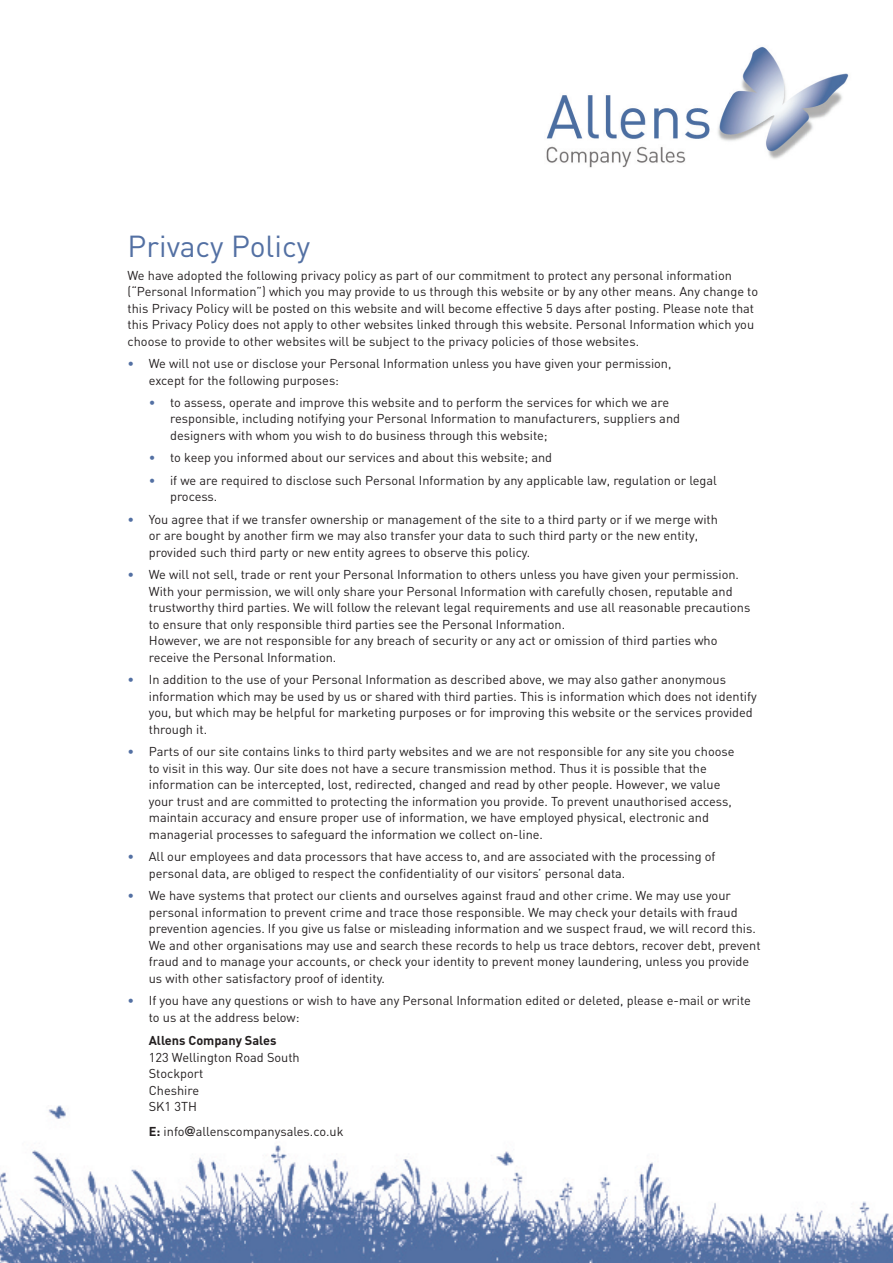
<style>
.page{position:relative;width:893px;height:1263px;background:#fff}
.page>*{position:absolute;margin:0;border:0;box-sizing:border-box;transform-origin:0 0}
.t1{font:30px "DIN";color:#5370a3}
.t2{font:12.75px/16.5px "DIN";color:#231f20}
.t3{font:700 12.75px "DIN";color:#231f20}
.s1{color:#5370a3}
.s2{font-weight:700}
.s3{font-family:"Futura";font-weight:500}
</style>
<div class="page">
<img style="left:0;top:1105px;width:893px;height:158px">
<img style="left:546px;top:46px;width:303px;height:122px">
<h1 class="t1" style="left:128px;top:229px;width:184px">Privacy Policy</h1>
<p class="t2" style="left:128px;top:267px;width:632px">We have adopted the following privacy policy as part of our commitment to protect any personal information (“Personal Information”) which you may provide to us through this website or by any other means. Any change to this Privacy Policy will be posted on this website and will become effective 5 days after posting. Please note that this Privacy Policy does not apply to other websites linked through this website. Personal Information which you choose to provide to other websites will be subject to the privacy policies of those websites.</p>
<p class="t2" style="left:149px;top:355px;width:524px;text-indent:-21px"><span class="s1">•</span> We will not use or disclose your Personal Information unless you have given your permission, except for the following purposes:</p>
<p class="t2" style="left:170px;top:394px;width:511px;text-indent:-21px"><span class="s1">•</span> to assess, operate and improve this website and to perform the services for which we are responsible, including notifying your Personal Information to manufacturers, suppliers and designers with whom you wish to do business through this website;</p>
<p class="t2" style="left:149px;top:450px;width:405px"><span class="s1">•</span> to keep you informed about our services and about this website; and</p>
<p class="t2" style="left:170px;top:472px;width:548px;text-indent:-21px"><span class="s1">•</span> if we are required to disclose such Personal Information by any applicable law, regulation or legal process.</p>
<p class="t2" style="left:149px;top:511px;width:571px;text-indent:-21px"><span class="s1">•</span> You agree that if we transfer ownership or management of the site to a third party or if we merge with or are bought by another firm we may also transfer your data to such third party or the new entity, provided such third party or new entity agrees to observe this policy.</p>
<p class="t2" style="left:149px;top:567px;width:603px;text-indent:-21px"><span class="s1">•</span> We will not sell, trade or rent your Personal Information to others unless you have given your permission.<br>With your permission, we will only share your Personal Information with carefully chosen, reputable and trustworthy third parties. We will follow the relevant legal requirements and use all reasonable precautions to ensure that only responsible third parties see the Personal Information.<br>However, we are not responsible for any breach of security or any act or omission of third parties who receive the Personal Information.</p>
<p class="t2" style="left:149px;top:672px;width:609px;text-indent:-21px"><span class="s1">•</span> In addition to the use of your Personal Information as described above, we may also gather anonymous information which may be used by us or shared with third parties. This is information which does not identify you, but which may be helpful for marketing purposes or for improving this website or the services provided through it.</p>
<p class="t2" style="left:149px;top:744px;width:587px;text-indent:-21px"><span class="s1">•</span> Parts of our site contains links to third party websites and we are not responsible for any site you choose to visit in this way. Our site does not have a secure transmission method. Thus it is possible that the information can be intercepted, lost, redirected, changed and read by other people. However, we value your trust and are committed to protecting the information you provide. To prevent unauthorised access, maintain accuracy and ensure proper use of information, we have employed physical, electronic and managerial processes to safeguard the information we collect on-line.</p>
<p class="t2" style="left:149px;top:848px;width:568px;text-indent:-21px"><span class="s1">•</span> All our employees and data processors that have access to, and are associated with the processing of personal data, are obliged to respect the confidentiality of our visitors’ personal data.</p>
<p class="t2" style="left:149px;top:887px;width:613px;text-indent:-21px"><span class="s1">•</span> We have systems that protect our clients and ourselves against fraud and other crime. We may use your personal information to prevent crime and trace those responsible. We may check your details with fraud prevention agencies. If you give us false or misleading information and we suspect fraud, we will record this.<br>We and other organisations may use and search these records to help us trace debtors, recover debt, prevent fraud and to manage your accounts, or check your identity to prevent money laundering, unless you provide us with other satisfactory proof of identity.</p>
<p class="t2" style="left:149px;top:992px;width:604px;text-indent:-21px"><span class="s1">•</span> If you have any questions or wish to have any Personal Information edited or deleted, please e-mail or write to us at the address below:</p>
<p class="t3" style="left:149px;top:1033px;width:129px">Allens Company Sales</p>
<p class="t2" style="left:149px;top:1049px;width:152px">123 Wellington Road South<br>Stockport<br>Cheshire<br>SK1 3TH</p>
<p class="t2" style="left:149px;top:1124px;width:196px"><span class="s2">E:</span> info<span class="s3">@</span>allenscompanysales.co.uk</p>
</div>
